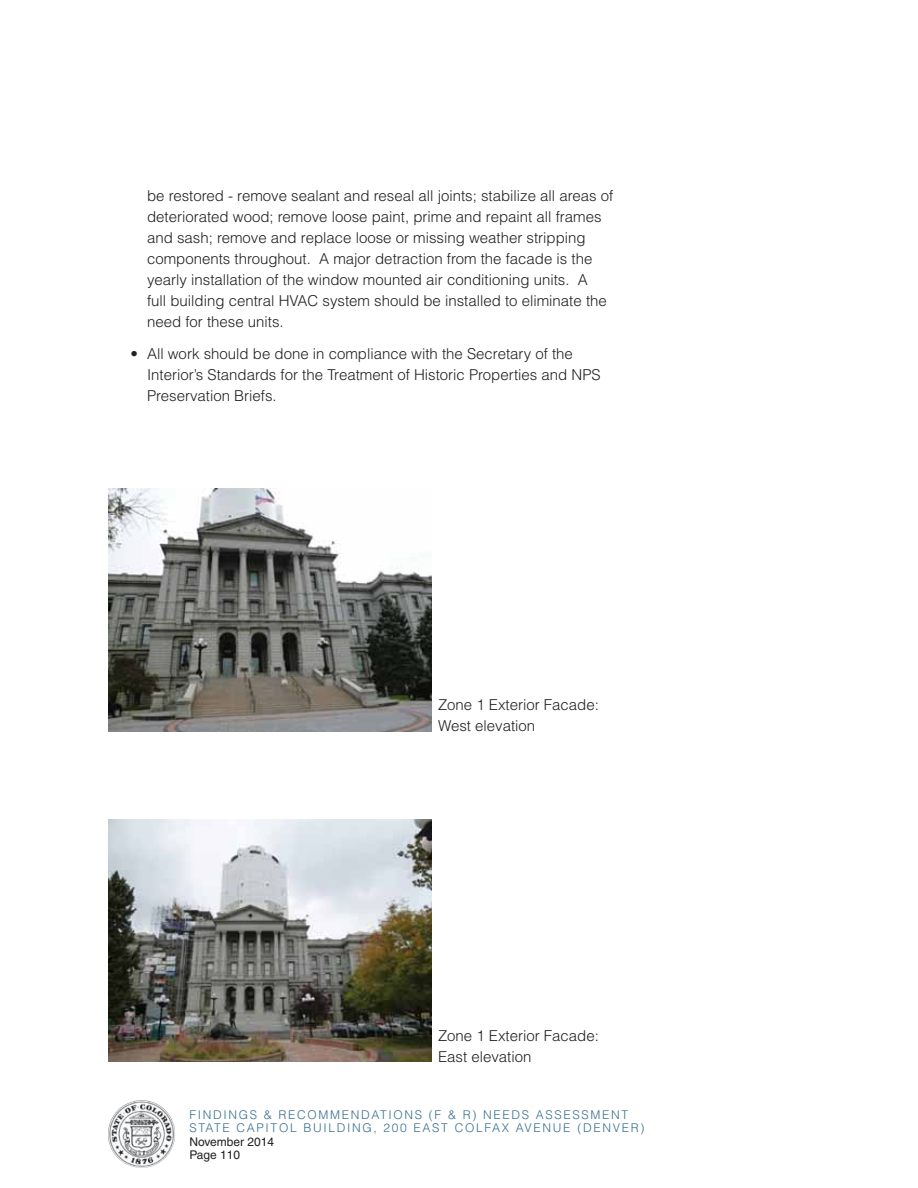
<style>
.page{position:relative;width:918px;height:1188px;background:#fff}
.page>*{position:absolute;margin:0;border:0;box-sizing:border-box;transform-origin:0 0}
.t1{font:300 15px/21px "Helvetica";color:#231f20}
.t2{font:300 12px/13.5px "Helvetica";letter-spacing:.14em;color:#396d8e}
.t3{font:12px/13.5px "Helvetica";color:#231f20}
</style>
<div class="page">
<img style="left:116px;top:1100px;width:25px;height:12px">
<img style="left:108px;top:819px;width:324px;height:243px">
<img style="left:108px;top:489px;width:324px;height:243px">
<p class="t1" style="left:147px;top:187px;width:468px">be restored - remove sealant and reseal all joints; stabilize all areas of deteriorated wood; remove loose paint, prime and repaint all frames and sash; remove and replace loose or missing weather stripping components throughout. A major detraction from the facade is the yearly installation of the window mounted air conditioning units. A<br>full building central HVAC system should be installed to eliminate the need for these units.</p>
<p class="t1" style="left:147px;top:344px;width:455px;text-indent:-16px">• All work should be done in compliance with the Secretary of the<br>Interior’s Standards for the Treatment of Historic Properties and NPS<br>Preservation Briefs.</p>
<p class="t1" style="left:438px;top:696px;width:162px">Zone 1 Exterior Facade:<br>West elevation</p>
<p class="t1" style="left:438px;top:1027px;width:162px">Zone 1 Exterior Facade:<br>East elevation</p>
<p class="t2" style="left:189px;top:1109px;width:457px">FINDINGS &amp; RECOMMENDATIONS (F &amp; R) NEEDS ASSESSMENT<br>STATE CAPITOL BUILDING, 200 EAST COLFAX AVENUE (DENVER)</p>
<p class="t3" style="left:189px;top:1136px;width:86px">November 2014<br>Page 110</p>
</div>
